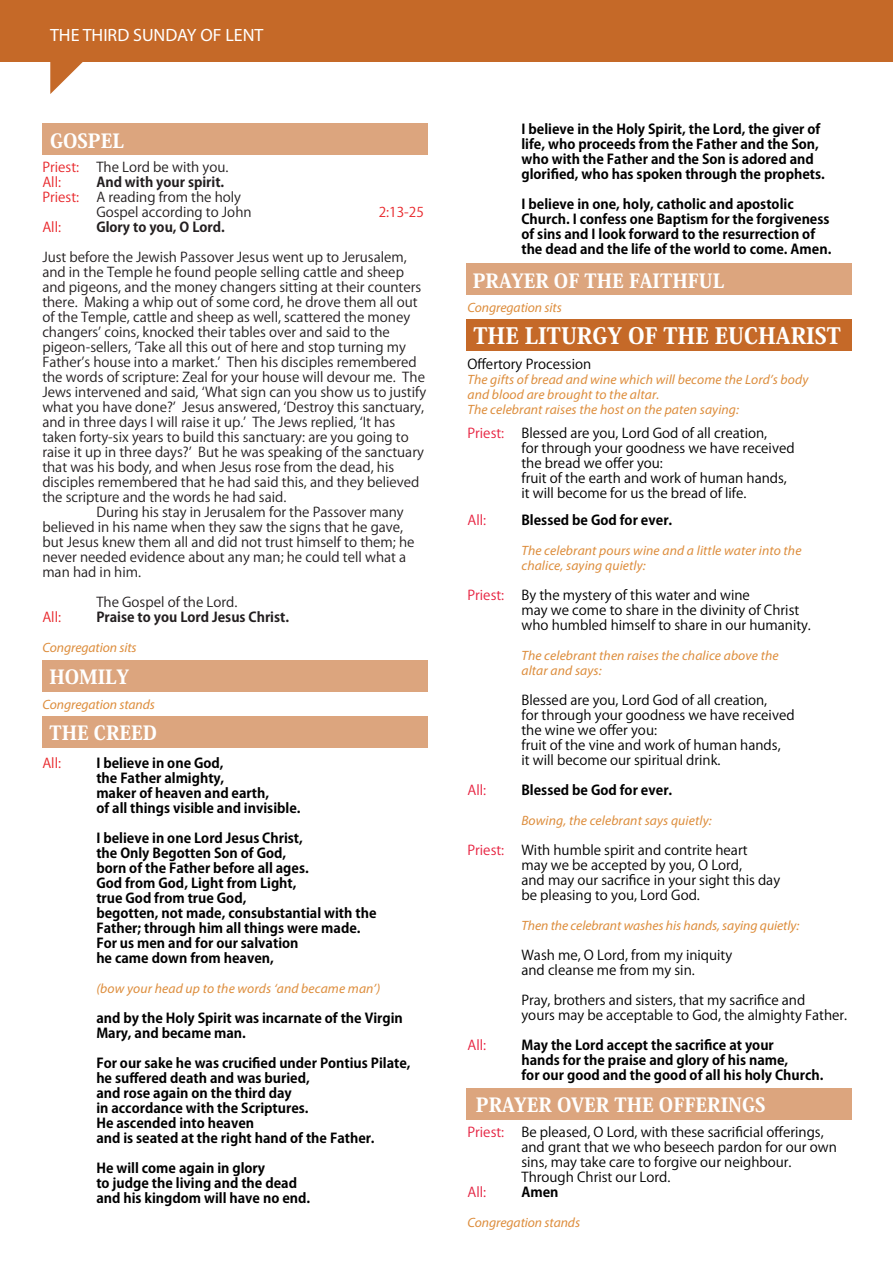
<style>
.page{position:relative;width:893px;height:1263px;background:#fff}
.page>*{position:absolute;margin:0;border:0;box-sizing:border-box;transform-origin:0 0}
.t1{font:800 22.35px "Koz Min Pro";color:#fff}
.t2{font:800 19.35px "Koz Min Pro";color:#fff}
.t3{font:17.85px "Myriad Pro";color:#fff}
.t4{font:700 13.5px/15px "Koz Go Pro";color:#000}
.t5{font:13.5px/15px "Koz Go Pro";color:#231f20}
.t6{font:13.5px/15px "Koz Go Pro";color:#000}
.t7{font:italic 13.5px/15px "Myriad Pro";letter-spacing:.01em;color:#dd8d3c}
.t8{font:700 13.5px "Koz Go Pro";color:#231f20}
.t9{font:13.5px "Koz Go Pro";color:#e8262a}
.t10{font:13.5px "Koz Go Pro";color:#e7213f}
.t11{font:13.5px "Koz Go Pro";color:#e52140}
.t12{font:13.5px "Koz Go Pro";color:#e92428}
.t13{font:13.5px "Koz Go Pro";color:#e32241}
</style>
<div class="page">
<div style="left:43px;top:660px;width:385px;height:32px;background:#dca57e"></div>
<div style="left:466px;top:263px;width:385px;height:32px;background:#dca57e"></div>
<div style="left:466px;top:319px;width:385px;height:32px;background:#c56928"></div>
<div style="left:466px;top:1088px;width:386px;height:32px;background:#dca57e"></div>
<div style="left:43px;top:123px;width:385px;height:32px;background:#dca57e"></div>
<div style="left:0;top:0;width:893px;height:61px;background:#c56928"></div>
<svg style="left:50px;top:61px;width:39px;height:33px"></svg>
<div style="left:43px;top:716px;width:385px;height:32px;background:#dca57e"></div>
<h3 class="t3" style="left:50px;top:24px;width:215px">THE THIRD SUNDAY OF LENT</h3>
<h2 class="t2" style="left:50px;top:126px;width:76px">GOSPEL</h2>
<p class="t9" style="left:42px;top:159px;width:38px">Priest:</p>
<p class="t5" style="left:96px;top:160px;width:134px">The Lord be with you.</p>
<p class="t9" style="left:42px;top:174px;width:20px">All:</p>
<p class="t8" style="left:96px;top:174px;width:129px">And with your spirit.</p>
<p class="t9" style="left:42px;top:189px;width:38px">Priest:</p>
<p class="t5" style="left:96px;top:190px;width:157px">A reading from the holy<br>Gospel according to John</p>
<p class="t9" style="left:379px;top:204px;width:47px">2:13-25</p>
<p class="t12" style="left:42px;top:219px;width:20px">All:</p>
<p class="t8" style="left:96px;top:219px;width:130px">Glory to you, O Lord.</p>
<p class="t5" style="left:42px;top:250px;width:366px">Just before the Jewish Passover Jesus went up to Jerusalem,</p>
<p class="t5" style="left:42px;top:265px;width:363px">and in the Temple he found people selling cattle and sheep</p>
<p class="t5" style="left:42px;top:280px;width:380px">and pigeons, and the money changers sitting at their counters</p>
<p class="t5" style="left:42px;top:295px;width:377px">there. Making a whip out of some cord, he drove them all out</p>
<p class="t5" style="left:42px;top:310px;width:369px">of the Temple, cattle and sheep as well, scattered the money</p>
<p class="t5" style="left:42px;top:325px;width:349px">changersʼ coins, knocked their tables over and said to the</p>
<p class="t5" style="left:42px;top:340px;width:365px">pigeon-sellers, ʻTake all this out of here and stop turning my</p>
<p class="t5" style="left:42px;top:355px;width:376px">Fatherʼs house into a market.ʼ Then his disciples remembered</p>
<p class="t5" style="left:42px;top:370px;width:384px">the words of scripture: Zeal for your house will devour me. The</p>
<p class="t5" style="left:42px;top:385px;width:385px">Jews intervened and said, ʻWhat sign can you show us to justify</p>
<p class="t5" style="left:42px;top:400px;width:383px">what you have done?ʼ Jesus answered, ʻDestroy this sanctuary,</p>
<p class="t5" style="left:42px;top:415px;width:354px">and in three days I will raise it up.ʼ The Jews replied, ʻIt has</p>
<p class="t5" style="left:42px;top:430px;width:368px">taken forty-six years to build this sanctuary: are you going to</p>
<p class="t5" style="left:42px;top:445px;width:383px">raise it up in three days?ʼ But he was speaking of the sanctuary</p>
<p class="t5" style="left:42px;top:460px;width:353px">that was his body, and when Jesus rose from the dead, his</p>
<p class="t5" style="left:42px;top:475px;width:379px">disciples remembered that he had said this, and they believed</p>
<p class="t5" style="left:42px;top:490px;width:246px">the scripture and the words he had said.</p>
<p class="t5" style="left:96px;top:505px;width:309px">During his stay in Jerusalem for the Passover many</p>
<p class="t5" style="left:42px;top:520px;width:362px">believed in his name when they saw the signs that he gave,</p>
<p class="t5" style="left:42px;top:535px;width:374px">but Jesus knew them all and did not trust himself to them; he</p>
<p class="t5" style="left:42px;top:550px;width:365px">never needed evidence about any man; he could tell what a</p>
<p class="t5" style="left:42px;top:565px;width:100px">man had in him.</p>
<p class="t5" style="left:96px;top:595px;width:143px">The Gospel of the Lord.</p>
<p class="t9" style="left:42px;top:609px;width:20px">All:</p>
<p class="t8" style="left:96px;top:609px;width:194px">Praise to you Lord Jesus Christ.</p>
<p class="t7" style="left:42px;top:640px;width:96px">Congregation sits</p>
<h2 class="t2" style="left:49px;top:663px;width:81px">HOMILY</h2>
<p class="t7" style="left:42px;top:697px;width:114px">Congregation stands</p>
<h2 class="t2" style="left:49px;top:719px;width:109px">THE CREED</h2>
<p class="t9" style="left:42px;top:754px;width:20px">All:</p>
<p class="t4" style="left:96px;top:756px;width:206px">I believe in one God,<br>the Father almighty,<br>maker of heaven and earth,<br>of all things visible and invisible.</p>
<p class="t4" style="left:96px;top:831px;width:282px">I believe in one Lord Jesus Christ,<br>the Only Begotten Son of God,<br>born of the Father before all ages.<br>God from God, Light from Light,<br>true God from true God,<br>begotten, not made, consubstantial with the<br>Father; through him all things were made.<br>For us men and for our salvation<br>he came down from heaven,</p>
<p class="t7" style="left:96px;top:980px;width:285px">(bow your head up to the words ‘and became man’)</p>
<p class="t4" style="left:96px;top:1011px;width:308px">and by the Holy Spirit was incarnate of the Virgin<br>Mary, and became man.</p>
<p class="t4" style="left:96px;top:1056px;width:316px">For our sake he was crucified under Pontius Pilate, he suffered death and was buried,<br>and rose again on the third day<br>in accordance with the Scriptures.<br>He ascended into heaven<br>and is seated at the right hand of the Father.</p>
<p class="t4" style="left:96px;top:1161px;width:215px">He will come again in glory<br>to judge the living and the dead and his kingdom will have no end.</p>
<p class="t4" style="left:521px;top:122px;width:305px">I believe in the Holy Spirit, the Lord, the giver of life, who proceeds from the Father and the Son, who with the Father and the Son is adored and glorified, who has spoken through the prophets.</p>
<p class="t4" style="left:521px;top:197px;width:311px">I believe in one, holy, catholic and apostolic Church. I confess one Baptism for the forgiveness of sins and I look forward to the resurrection of the dead and the life of the world to come. Amen.</p>
<h2 class="t2" style="left:473px;top:266px;width:253px">PRAYER OF THE FAITHFUL</h2>
<h1 class="t1" style="left:473px;top:319px;width:369px">THE LITURGY OF THE EUCHARIST</h1>
<p class="t7" style="left:467px;top:300px;width:96px">Congregation sits</p>
<p class="t6" style="left:467px;top:357px;width:125px">Offertory Procession</p>
<p class="t7" style="left:467px;top:372px;width:342px">The gifts of bread and wine which will become the Lord’s body and blood are brought to the altar.<br>The celebrant raises the host on the paten saying:</p>
<p class="t10" style="left:467px;top:425px;width:38px">Priest:</p>
<p class="t6" style="left:521px;top:426px;width:275px">Blessed are you, Lord God of all creation,<br>for through your goodness we have received the bread we offer you:<br>fruit of the earth and work of human hands, it will become for us the bread of life.</p>
<p class="t10" style="left:467px;top:512px;width:20px">All:</p>
<p class="t4" style="left:521px;top:514px;width:152px">Blessed be God for ever.</p>
<p class="t7" style="left:521px;top:543px;width:282px">The celebrant pours wine and a little water into the chalice, saying quietly:</p>
<p class="t10" style="left:467px;top:587px;width:38px">Priest:</p>
<p class="t6" style="left:521px;top:588px;width:291px">By the mystery of this water and wine<br>may we come to share in the divinity of Christ who humbled himself to share in our humanity.</p>
<p class="t7" style="left:521px;top:648px;width:259px">The celebrant then raises the chalice above the altar and says:</p>
<p class="t6" style="left:521px;top:693px;width:275px">Blessed are you, Lord God of all creation,<br>for through your goodness we have received the wine we offer you:<br>fruit of the vine and work of human hands,<br>it will become our spiritual drink.</p>
<p class="t10" style="left:467px;top:782px;width:20px">All:</p>
<p class="t4" style="left:521px;top:784px;width:152px">Blessed be God for ever.</p>
<p class="t7" style="left:521px;top:813px;width:192px">Bowing, the celebrant says quietly:</p>
<p class="t10" style="left:467px;top:842px;width:38px">Priest:</p>
<p class="t6" style="left:521px;top:843px;width:260px">With humble spirit and contrite heart<br>may we be accepted by you, O Lord,<br>and may our sacrifice in your sight this day be pleasing to you, Lord God.</p>
<p class="t7" style="left:521px;top:918px;width:279px">Then the celebrant washes his hands, saying quietly:</p>
<p class="t6" style="left:521px;top:948px;width:212px">Wash me, O Lord, from my iniquity and cleanse me from my sin.</p>
<p class="t6" style="left:521px;top:993px;width:327px">Pray, brothers and sisters, that my sacrifice and<br>yours may be acceptable to God, the almighty Father.</p>
<p class="t10" style="left:467px;top:1037px;width:20px">All:</p>
<p class="t4" style="left:521px;top:1039px;width:303px">May the Lord accept the sacrifice at your<br>hands for the praise and glory of his name,<br>for our good and the good of all his holy Church.</p>
<h2 class="t2" style="left:476px;top:1090px;width:291px">PRAYER OVER THE OFFERINGS</h2>
<p class="t11" style="left:467px;top:1124px;width:38px">Priest:</p>
<p class="t6" style="left:521px;top:1125px;width:317px">Be pleased, O Lord, with these sacrificial offerings, and grant that we who beseech pardon for our own sins, may take care to forgive our neighbour.<br>Through Christ our Lord.</p>
<p class="t13" style="left:467px;top:1184px;width:20px">All:</p>
<p class="t4" style="left:521px;top:1186px;width:39px">Amen</p>
<p class="t7" style="left:467px;top:1215px;width:114px">Congregation stands</p>
</div>
